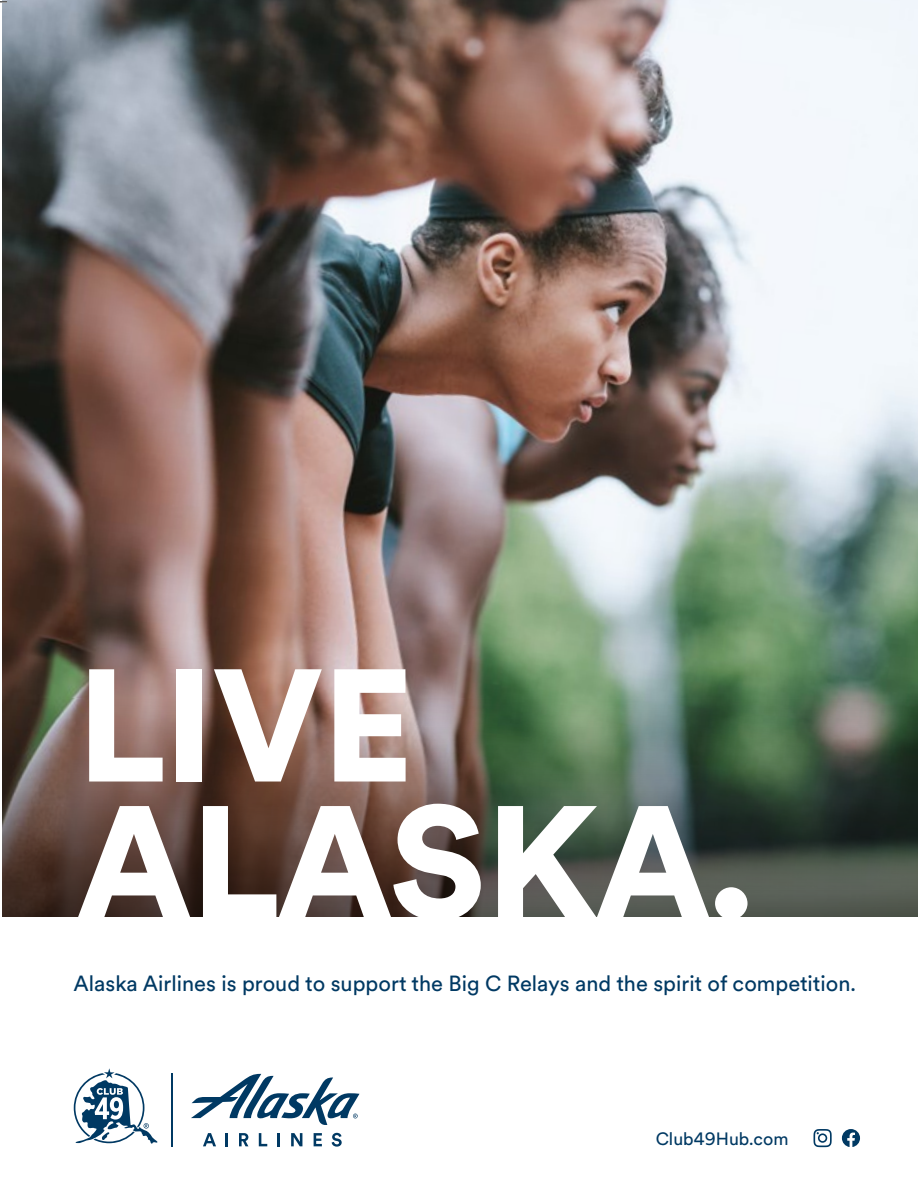
<style>
.page{position:relative;width:918px;height:1188px;background:#fff}
.page>*{position:absolute;margin:0;border:0;box-sizing:border-box;transform-origin:0 0}
.t1{font:900 158.25px/136.8px "AS Circular";letter-spacing:-.01em;color:#fff}
.t2{font:21.75px "AS Circular";color:#003963}
.t3{font:17.7px "AS Circular";color:#003963}
</style>
<div class="page">
<img style="left:2px;top:0;width:916px;height:699px">
<img style="left:2px;top:699px;width:916px;height:217px">
<svg style="left:191px;top:1074px;width:169px;height:51px"></svg>
<svg style="left:203px;top:1133px;width:13px;height:13px"></svg>
<svg style="left:225px;top:1133px;width:3px;height:13px"></svg>
<svg style="left:239px;top:1133px;width:9px;height:13px"></svg>
<svg style="left:259px;top:1133px;width:8px;height:13px"></svg>
<svg style="left:277px;top:1133px;width:3px;height:13px"></svg>
<svg style="left:291px;top:1133px;width:11px;height:13px"></svg>
<svg style="left:314px;top:1133px;width:8px;height:13px"></svg>
<svg style="left:332px;top:1133px;width:10px;height:14px"></svg>
<svg style="left:74px;top:1068px;width:84px;height:76px"></svg>
<hr style="left:171px;top:1073px;width:2px;height:74px;background:#003963">
<svg style="left:814px;top:1129px;width:18px;height:18px"></svg>
<svg style="left:842px;top:1129px;width:18px;height:18px"></svg>
<svg style="left:0;top:1px;width:7px;height:2px"></svg>
<h1 class="t1" style="left:76px;top:652px;width:679px">LIVE<br>ALASKA.</h1>
<p class="t2" style="left:74px;top:969px;width:784px">Alaska Airlines is proud to support the Big C Relays and the spirit of competition.</p>
<p class="t3" style="left:656px;top:1127px;width:134px">Club49Hub.com</p>
</div>
